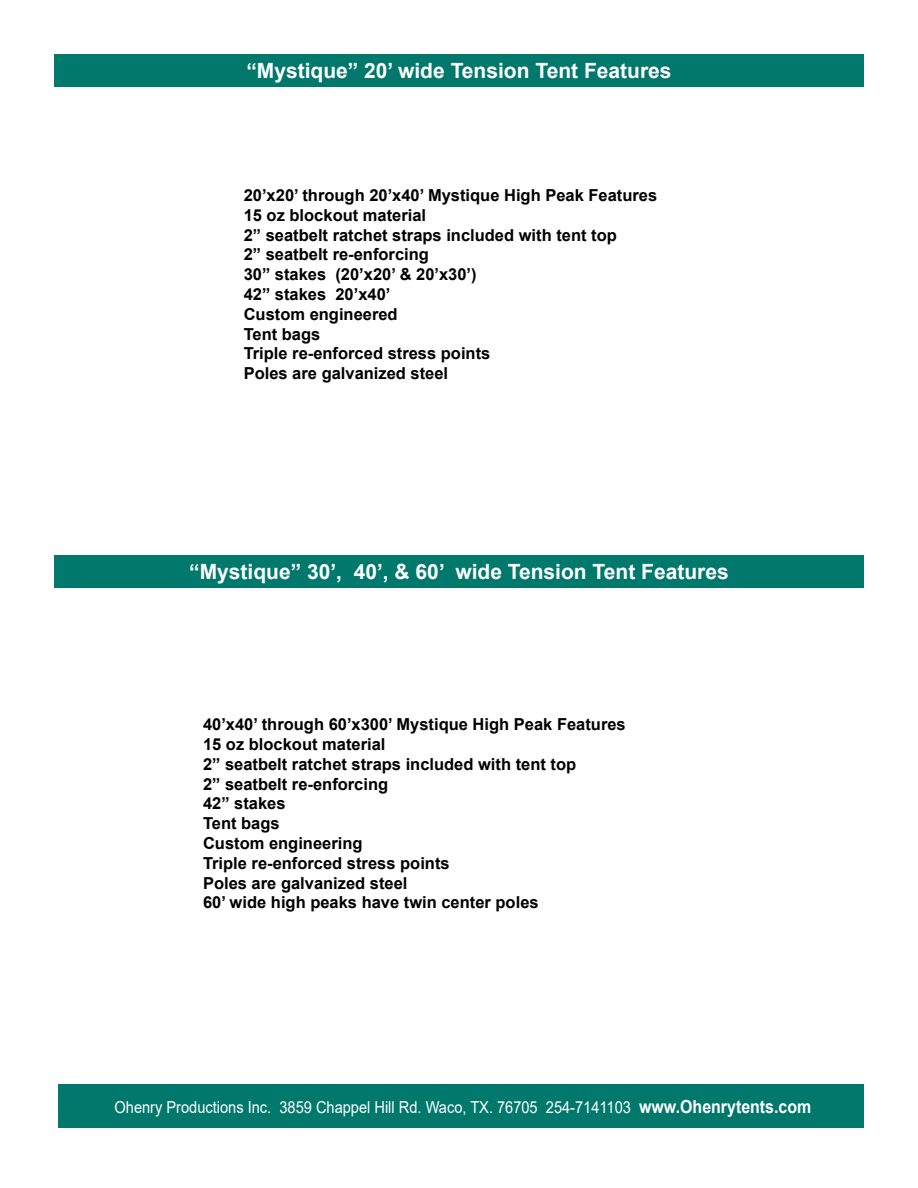
<style>
.page{position:relative;width:918px;height:1188px;background:#fff}
.page>*{position:absolute;margin:0;border:0;box-sizing:border-box;transform-origin:0 0}
.t1{font:700 21px "Arial";color:#fff}
.t2{font:700 16.5px/19.8px "Arial";color:#000}
.t3{font:16.5px "Arial";color:#fff;scale:.89 1}
.s1{font-weight:700;font-size:18px}
</style>
<div class="page">
<div style="left:58px;top:1085px;width:806px;height:43px;background:#00786c"></div>
<div style="left:54px;top:555px;width:810px;height:33px;background:#00786c"></div>
<div style="left:54px;top:54px;width:810px;height:33px;background:#00786c"></div>
<p class="t1" style="left:246px;top:56px;width:427px">“Mystique” 20’ wide Tension Tent Features</p>
<p class="t2" style="left:244px;top:186px;width:415px">20’x20’ through 20’x40’ Mystique High Peak Features<br>15 oz blockout material<br>2” seatbelt ratchet straps included with tent top<br>2” seatbelt re-enforcing<br>30” stakes (20’x20’ &amp; 20’x30’)<br>42” stakes 20’x40’<br>Custom engineered<br>Tent bags<br>Triple re-enforced stress points<br>Poles are galvanized steel</p>
<p class="t1" style="left:189px;top:557px;width:541px">“Mystique” 30’, 40’, &amp; 60’ wide Tension Tent Features</p>
<p class="t2" style="left:203px;top:715px;width:424px">40’x40’ through 60’x300’ Mystique High Peak Features<br>15 oz blockout material<br>2” seatbelt ratchet straps included with tent top<br>2” seatbelt re-enforcing<br>42” stakes<br>Tent bags<br>Custom engineering<br>Triple re-enforced stress points<br>Poles are galvanized steel<br>60’ wide high peaks have twin center poles</p>
<p class="t3" style="left:115px;top:1096px;width:784px">Ohenry Productions Inc. 3859 Chappel Hill Rd. Waco, TX. 76705 254-7141103 <span class="s1">www.Ohenrytents.com</span></p>
</div>
